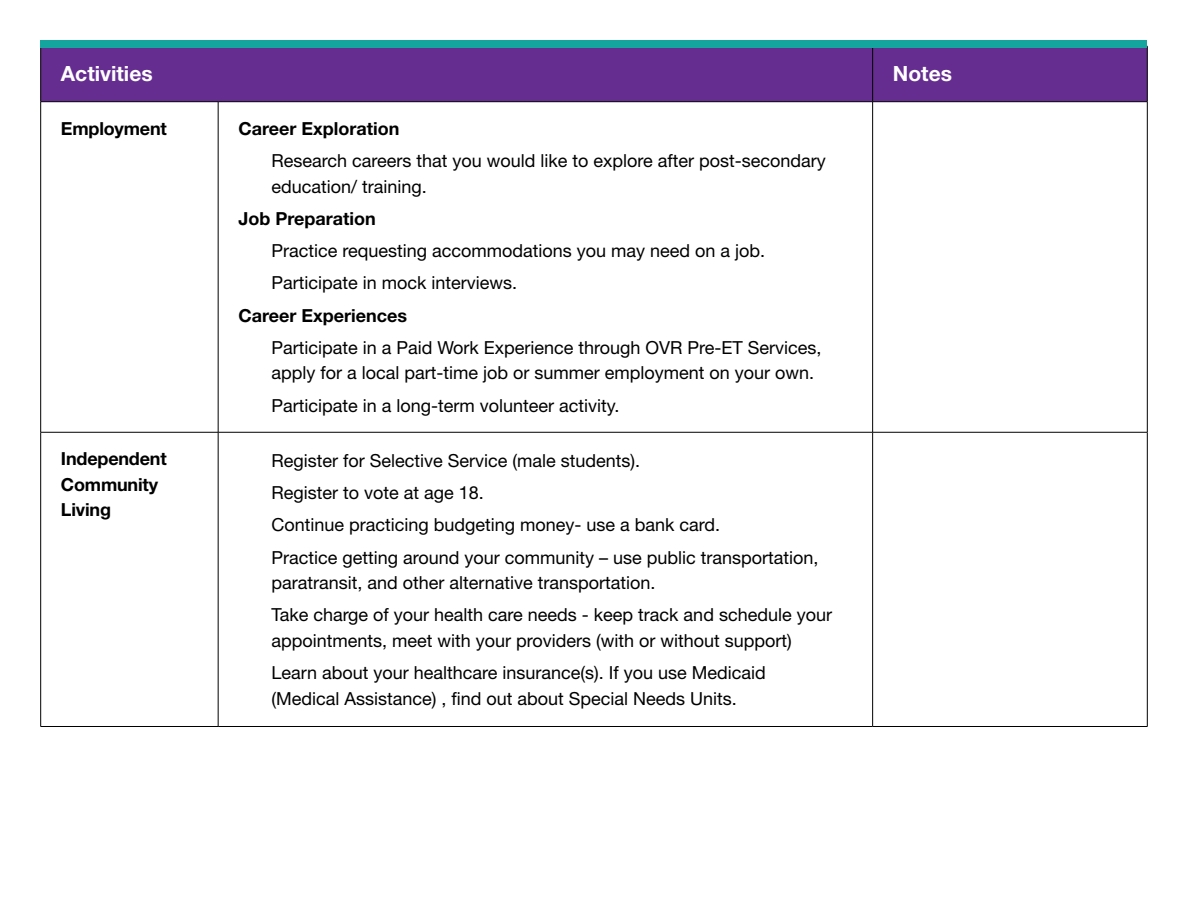
<style>
.page{position:relative;width:1188px;height:918px;background:#fff}
.page>*{position:absolute;margin:0;border:0;box-sizing:border-box;transform-origin:0 0}
.t1{font:700 21px "Helvetica Neue LT Std";color:#fff}
.t2{font:18px/32.2px "Helvetica Neue LT Std";color:#000}
.t3{font:700 18px/25.5px "Helvetica Neue LT Std";color:#000}
</style>
<div class="page">
<div style="left:41px;top:48px;width:1106px;height:53px;background:#662d91"></div>
<hr style="left:40px;top:46px;width:1px;height:56px;background:#000">
<hr style="left:872px;top:46px;width:1px;height:56px;background:#000">
<hr style="left:1147px;top:46px;width:1px;height:56px;background:#000">
<hr style="left:40px;top:101px;width:178px;height:1px;background:#000">
<hr style="left:40px;top:102px;width:1px;height:330px;background:#000">
<hr style="left:218px;top:101px;width:655px;height:1px;background:#000">
<hr style="left:218px;top:102px;width:1px;height:330px;background:#000">
<hr style="left:873px;top:101px;width:275px;height:1px;background:#000">
<hr style="left:872px;top:102px;width:1px;height:330px;background:#000">
<hr style="left:1147px;top:102px;width:1px;height:330px;background:#000">
<hr style="left:40px;top:432px;width:178px;height:1px;background:#000">
<hr style="left:40px;top:432px;width:1px;height:294px;background:#000">
<hr style="left:218px;top:432px;width:655px;height:1px;background:#000">
<hr style="left:218px;top:432px;width:1px;height:294px;background:#000">
<hr style="left:873px;top:432px;width:275px;height:1px;background:#000">
<hr style="left:872px;top:432px;width:1px;height:294px;background:#000">
<hr style="left:1147px;top:432px;width:1px;height:294px;background:#000">
<hr style="left:40px;top:726px;width:178px;height:1px;background:#000">
<hr style="left:218px;top:726px;width:655px;height:1px;background:#000">
<hr style="left:873px;top:726px;width:275px;height:1px;background:#000">
<div style="left:40px;top:40px;width:1108px;height:8px;background:#15a59f"></div>
<p class="t1" style="left:61px;top:61px;width:93px">Activities</p>
<p class="t1" style="left:893px;top:61px;width:61px">Notes</p>
<p class="t3" style="left:61px;top:115px;width:107px">Employment</p>
<p class="t3" style="left:238px;top:115px;width:162px">Career Exploration</p>
<p class="t2" style="left:271px;top:148px;width:556px;line-height:25.5px">Research careers that you would like to explore after post-secondary education/ training.</p>
<p class="t3" style="left:238px;top:205px;width:139px">Job Preparation</p>
<p class="t2" style="left:271px;top:234px;width:495px">Practice requesting accommodations you may need on a job.<br>Participate in mock interviews.</p>
<p class="t3" style="left:238px;top:302px;width:170px">Career Experiences</p>
<p class="t2" style="left:271px;top:334px;width:552px;line-height:25.5px">Participate in a Paid Work Experience through OVR Pre-ET Services, apply for a local part-time job or summer employment on your own.</p>
<p class="t2" style="left:271px;top:389px;width:350px">Participate in a long-term volunteer activity.</p>
<p class="t3" style="left:61px;top:446px;width:107px">Independent<br>Community<br>Living</p>
<p class="t2" style="left:271px;top:444px;width:549px">Register for Selective Service (male students).<br>Register to vote at age 18.<br>Continue practicing budgeting money- use a bank card.<br>Practice getting around your community – use public transportation,</p>
<p class="t2" style="left:271px;top:566px;width:562px">paratransit, and other alternative transportation.<br>Take charge of your health care needs - keep track and schedule your</p>
<p class="t2" style="left:271px;top:624px;width:522px">appointments, meet with your providers (with or without support)<br>Learn about your healthcare insurance(s). If you use Medicaid</p>
<p class="t2" style="left:271px;top:682px;width:467px">(Medical Assistance) , find out about Special Needs Units.</p>
</div>
